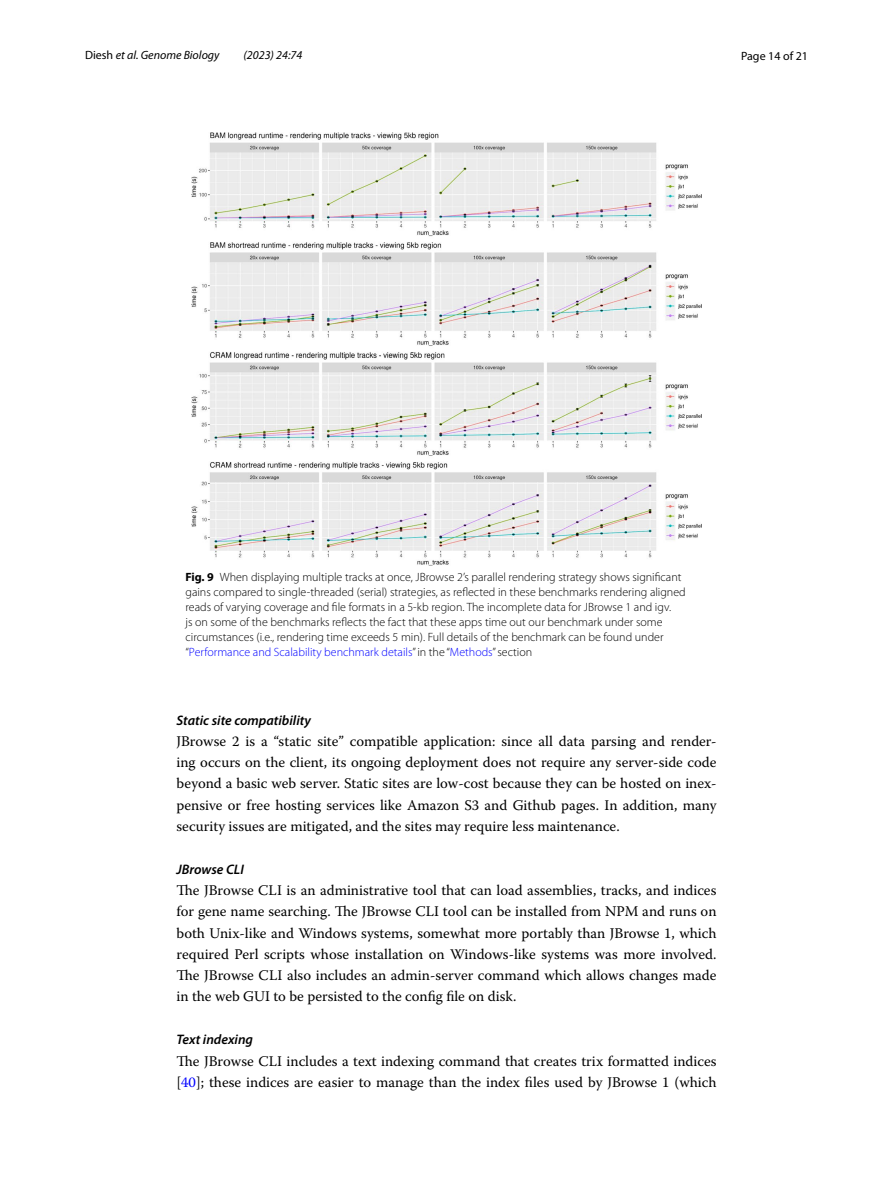
<style>
.page{position:relative;width:893px;height:1187px;background:#fff}
.page>*{position:absolute;margin:0;border:0;box-sizing:border-box;transform-origin:0 0}
.t1{font:14.7px/21.3px "Warnock Pro";color:#000;text-align:justify}
.t2{font:italic 600 13.8px "Myriad Pro";color:#000}
.t3{font:300 12px/15px "Myriad Pro";color:#000}
.t4{font:italic 12px "Myriad Pro";color:#000}
.t5{font:12px "Myriad Pro";color:#000}
.s1{font-style:normal}
.s2{font-weight:700}
.s3{color:#00f}
</style>
<div class="page">
<img style="left:191px;top:133px;width:511px;height:432px">
<p class="t4" style="left:85px;top:48px;width:136px"><span class="s1">Diesh</span> et al. Genome Biology</p>
<p class="t4" style="left:244px;top:48px;width:60px">(2023) 24:74</p>
<p class="t5" style="left:741px;top:48px;width:68px">Page 14 of 21</p>
<p class="t3" style="left:185px;top:569px;width:502px"><span class="s2">Fig. 9</span> When displaying multiple tracks at once, JBrowse 2’s parallel rendering strategy shows significant gains compared to single-threaded (serial) strategies, as reflected in these benchmarks rendering aligned reads of varying coverage and file formats in a 5-kb region. The incomplete data for JBrowse 1 and igv.<br>js on some of the benchmarks reflects the fact that these apps time out our benchmark under some circumstances (i.e., rendering time exceeds 5 min). Full details of the benchmark can be found under “<span class="s3">Performance and Scalability benchmark details</span>” in the “<span class="s3">Methods</span>” section</p>
<p class="t2" style="left:176px;top:711px;width:136px">Static site compatibility</p>
<p class="t1" style="left:176px;top:730px;width:542px">JBrowse 2 is a “static site” compatible application: since all data parsing and render&shy;ing occurs on the client, its ongoing deployment does not require any server-side code beyond a basic web server. Static sites are low-cost because they can be hosted on inex&shy;pensive or free hosting services like Amazon S3 and Github pages. In addition, many security issues are mitigated, and the sites may require less maintenance.</p>
<p class="t2" style="left:176px;top:860px;width:69px">JBrowse CLI</p>
<p class="t1" style="left:176px;top:879px;width:542px">The JBrowse CLI is an administrative tool that can load assemblies, tracks, and indices for gene name searching. The JBrowse CLI tool can be installed from NPM and runs on both Unix-like and Windows systems, somewhat more portably than JBrowse 1, which required Perl scripts whose installation on Windows-like systems was more involved.<br>The JBrowse CLI also includes an admin-server command which allows changes made in the web GUI to be persisted to the config file on disk.</p>
<p class="t2" style="left:176px;top:1030px;width:78px">Text indexing</p>
<p class="t1" style="left:176px;top:1049px;width:541px">The JBrowse CLI includes a text indexing command that creates trix formatted indices [<span class="s3">40</span>]; these indices are easier to manage than the index files used by JBrowse 1 (which</p>
</div>
